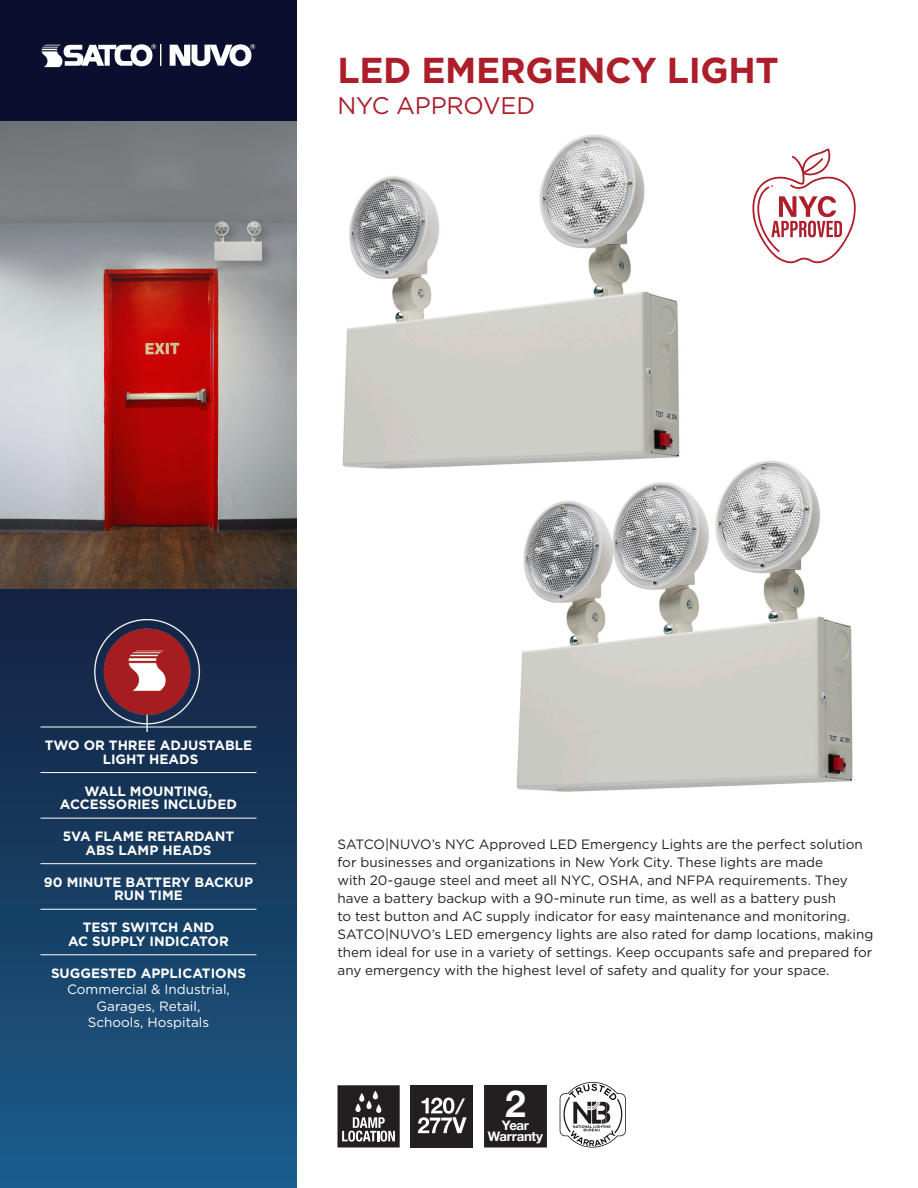
<style>
.page{position:relative;width:918px;height:1188px;background:#fff}
.page>*{position:absolute;margin:0;border:0;box-sizing:border-box;transform-origin:0 0}
.t1{font:700 37.2px "Helvetica Neue";color:#fff}
.t2{font:700 36px "Gotham";letter-spacing:-.01em;color:#ad1e2a}
.t3{font:24px "Gotham";letter-spacing:-.01em;color:#ad1e2a}
.t4{font:700 16.95px "Gotham";color:#fff;scale:1.04 1}
.t5{font:13.5px/18px "Gotham";color:#231f20}
.t6{font:700 13.5px/13.5px "Gotham";color:#fff;text-align:center}
.t7{font:13.5px/16.5px "Gotham";color:#fff;text-align:center}
.t8{font:700 13.2px/11.1px "Helvetica Neue";letter-spacing:-.02em;color:#fff;text-align:center}
.s1{font-weight:700}
</style>
<div class="page">
<svg style="left:0;top:0;width:297px;height:1188px;background:#16395e"></svg>
<svg style="left:170px;top:44px;width:85px;height:22px"></svg>
<svg style="left:42px;top:44px;width:120px;height:23px"></svg>
<img style="left:0;top:122px;width:296px;height:467px">
<hr style="left:40px;top:727px;width:216px;height:1px;background:#fff">
<hr style="left:40px;top:772px;width:216px;height:1px;background:#fff">
<hr style="left:40px;top:818px;width:216px;height:1px;background:#fff">
<hr style="left:40px;top:863px;width:216px;height:1px;background:#fff">
<hr style="left:40px;top:909px;width:216px;height:1px;background:#fff">
<hr style="left:40px;top:954px;width:216px;height:1px;background:#fff">
<img style="left:45px;top:619px;width:204px;height:112px">
<img style="left:342px;top:134px;width:338px;height:335px">
<img style="left:511px;top:453px;width:342px;height:339px">
<div style="left:211px;top:218px;width:64px;height:56px;background:#231f20;opacity:.25"></div>
<img style="left:214px;top:221px;width:49px;height:40px">
<svg style="left:560px;top:1082px;width:66px;height:65px"></svg>
<svg style="left:338px;top:1085px;width:62px;height:63px;background:#4b4849"></svg>
<div style="left:484px;top:1085px;width:63px;height:63px;background:#231f20"></div>
<svg style="left:752px;top:148px;width:104px;height:116px"></svg>
<div style="left:411px;top:1085px;width:62px;height:63px;background:#231f20"></div>
<svg style="left:418px;top:1098px;width:49px;height:35px"></svg>
<p class="t2" style="left:338px;top:46px;width:443px">LED EMERGENCY LIGHT</p>
<p class="t3" style="left:338px;top:90px;width:199px">NYC APPROVED</p>
<p class="t6" style="left:45px;top:738px;width:209px">TWO OR THREE ADJUSTABLE<br>LIGHT HEADS</p>
<p class="t6" style="left:60px;top:784px;width:179px">WALL MOUNTING,<br>ACCESSORIES INCLUDED</p>
<p class="t6" style="left:63px;top:830px;width:173px">5VA FLAME RETARDANT<br>ABS LAMP HEADS</p>
<p class="t6" style="left:44px;top:875px;width:211px">90 MINUTE BATTERY BACKUP<br>RUN TIME</p>
<p class="t6" style="left:68px;top:921px;width:162px">TEST SWITCH AND<br>AC SUPPLY INDICATOR</p>
<p class="t7" style="left:51px;top:965px;width:196px"><span class="s1">SUGGESTED APPLICATIONS<br></span>Commercial &amp; Industrial,<br>Garages, Retail,<br>Schools, Hospitals</p>
<p class="t5" style="left:338px;top:835px;width:537px">SATCO|NUVO’s NYC Approved LED Emergency Lights are the perfect solution for businesses and organizations in New York City. These lights are made<br>with 20-gauge steel and meet all NYC, OSHA, and NFPA requirements. They have a battery backup with a 90-minute run time, as well as a battery push<br>to test button and AC supply indicator for easy maintenance and monitoring.<br>SATCO|NUVO’s LED emergency lights are also rated for damp locations, making them ideal for use in a variety of settings. Keep occupants safe and prepared for any emergency with the highest level of safety and quality for your space.</p>
<p class="t4" style="left:455px;top:1094px;width:11px">/</p>
<p class="t1" style="left:505px;top:1074px;width:22px">2</p>
<p class="t8" style="left:488px;top:1120px;width:57px">Year<br>Warranty</p>
</div>
